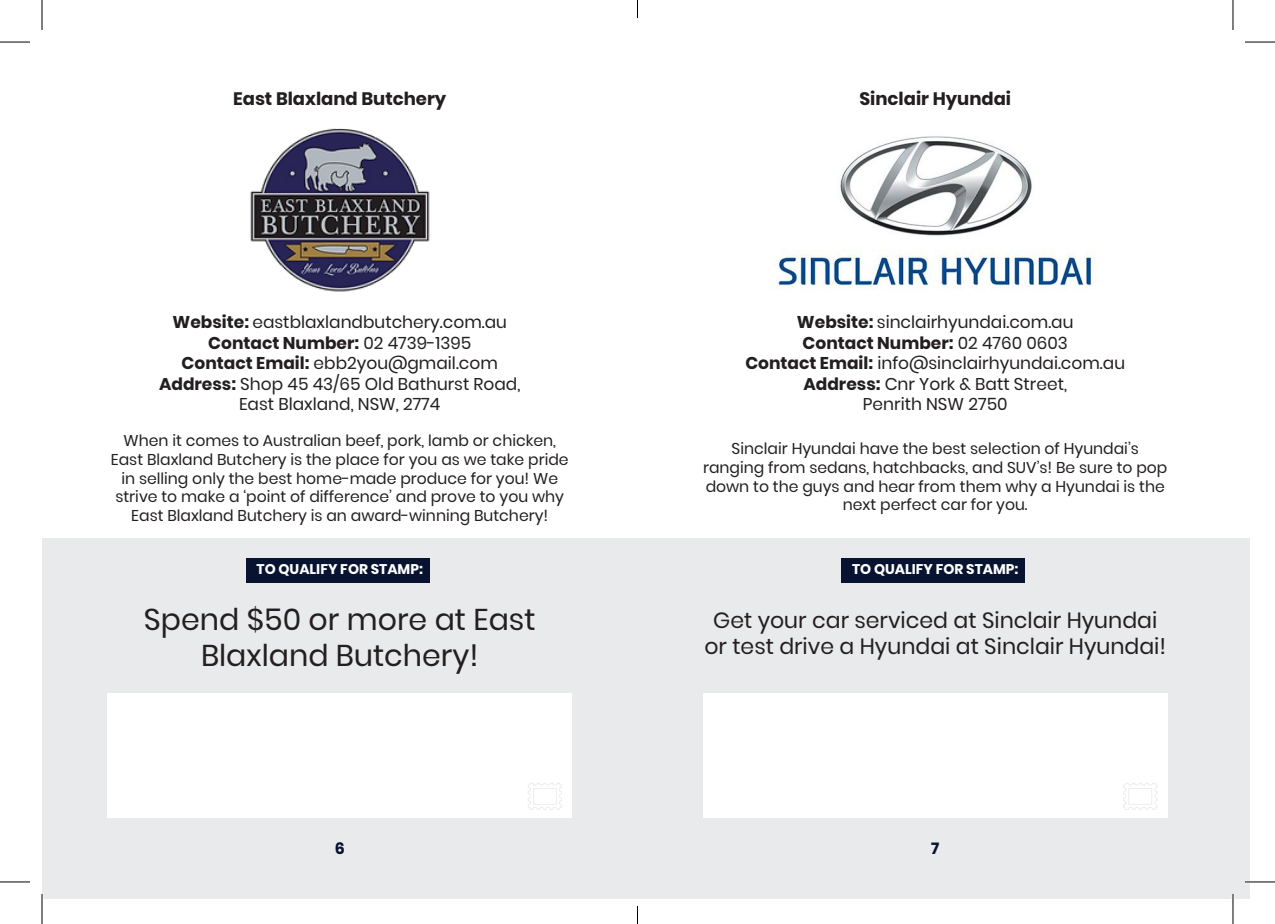
<style>
.page{position:relative;width:1275px;height:924px;background:#fff}
.page>*{position:absolute;margin:0;border:0;box-sizing:border-box;transform-origin:0 0}
.t1{font:30px/36px "Poppins";color:#231f20;text-align:center}
.t2{font:22px/26.4px "Poppins";color:#231f20;text-align:center}
.t3{font:700 18px "Poppins";color:#231f20}
.t4{font:17px "Poppins";color:#231f20}
.t5{font:700 17px "Poppins";color:#231f20}
.t6{font:700 16px "Poppins";color:#071331}
.t7{font:15.6px/18.8px "Poppins";color:#231f20;text-align:center}
.t8{font:700 14px "Poppins";color:#fff}
.s1{font-weight:700}
.s2{font-weight:400}
</style>
<div class="page">
<div style="left:42px;top:538px;width:630px;height:360px;background:#e9eaeb"></div>
<div style="left:246px;top:557px;width:183px;height:25px;background:#071331"></div>
<div style="left:107px;top:693px;width:465px;height:124px;background:#fff"></div>
<svg style="left:528px;top:783px;width:34px;height:26px"></svg>
<div style="left:637px;top:538px;width:613px;height:360px;background:#e9eaeb"></div>
<div style="left:841px;top:557px;width:183px;height:25px;background:#071331"></div>
<div style="left:703px;top:693px;width:464px;height:124px;background:#fff"></div>
<svg style="left:1123px;top:783px;width:34px;height:26px"></svg>
<img style="left:250px;top:128px;width:180px;height:164px">
<img style="left:776px;top:136px;width:318px;height:153px">
<hr style="left:1245px;top:880px;width:30px;height:2px;background:#fff">
<hr style="left:1231px;top:893px;width:3px;height:30px;background:#fff">
<hr style="left:0;top:42px;width:30px;height:1px;background:#000">
<hr style="left:1245px;top:42px;width:30px;height:1px;background:#000">
<hr style="left:0;top:881px;width:30px;height:1px;background:#000">
<hr style="left:1245px;top:881px;width:30px;height:1px;background:#000">
<hr style="left:42px;top:0;width:1px;height:30px;background:#000">
<hr style="left:42px;top:893px;width:1px;height:30px;background:#000">
<hr style="left:1232px;top:0;width:1px;height:30px;background:#000">
<hr style="left:1232px;top:893px;width:1px;height:30px;background:#000">
<svg style="left:637px;top:0;width:1px;height:18px"></svg>
<svg style="left:637px;top:905px;width:1px;height:18px"></svg>
<p class="t3" style="left:233px;top:89px;width:215px">East Blaxland Butchery</p>
<p class="t4" style="left:172px;top:312px;width:336px"><span class="s1">Website:</span> eastblaxlandbutchery.com.au</p>
<p class="t5" style="left:208px;top:333px;width:264px">Contact Number: <span class="s2">02 4739-1395</span></p>
<p class="t4" style="left:182px;top:353px;width:318px"><span class="s1">Contact Email:</span> ebb2you@gmail.com</p>
<p class="t4" style="left:159px;top:373px;width:363px"><span class="s1">Address:</span> Shop 45 43/65 Old Bathurst Road,</p>
<p class="t4" style="left:239px;top:394px;width:203px">East Blaxland, NSW, 2774</p>
<p class="t7" style="left:111px;top:431px;width:459px">When it comes to Australian beef, pork, lamb or chicken, East Blaxland Butchery is the place for you as we take pride in selling only the best home-made produce for you! We strive to make a ‘point of difference’ and prove to you why East Blaxland Butchery is an award-winning Butchery!</p>
<p class="t8" style="left:257px;top:561px;width:168px">TO QUALIFY FOR STAMP:</p>
<p class="t1" style="left:144px;top:601px;width:393px">Spend $50 or more at East<br>Blaxland Butchery!</p>
<p class="t6" style="left:335px;top:839px;width:12px">6</p>
<p class="t3" style="left:859px;top:89px;width:153px">Sinclair Hyundai</p>
<p class="t4" style="left:797px;top:312px;width:278px"><span class="s1">Website:</span> sinclairhyundai.com.au</p>
<p class="t5" style="left:802px;top:333px;width:267px">Contact Number: <span class="s2">02 4760 0603</span></p>
<p class="t4" style="left:745px;top:353px;width:381px"><span class="s1">Contact Email:</span> info@sinclairhyundai.com.au</p>
<p class="t4" style="left:803px;top:373px;width:265px"><span class="s1">Address:</span> Cnr York &amp; Batt Street,</p>
<p class="t4" style="left:863px;top:394px;width:146px">Penrith NSW 2750</p>
<p class="t7" style="left:703px;top:439px;width:466px">Sinclair Hyundai have the best selection of Hyundai’s ranging from sedans, hatchbacks, and SUV’s! Be sure to pop down to the guys and hear from them why a Hyundai is the next perfect car for you.</p>
<p class="t8" style="left:852px;top:561px;width:168px">TO QUALIFY FOR STAMP:</p>
<p class="t2" style="left:704px;top:606px;width:463px">Get your car serviced at Sinclair Hyundai or test drive a Hyundai at Sinclair Hyundai!</p>
<p class="t6" style="left:931px;top:839px;width:10px">7</p>
</div>
